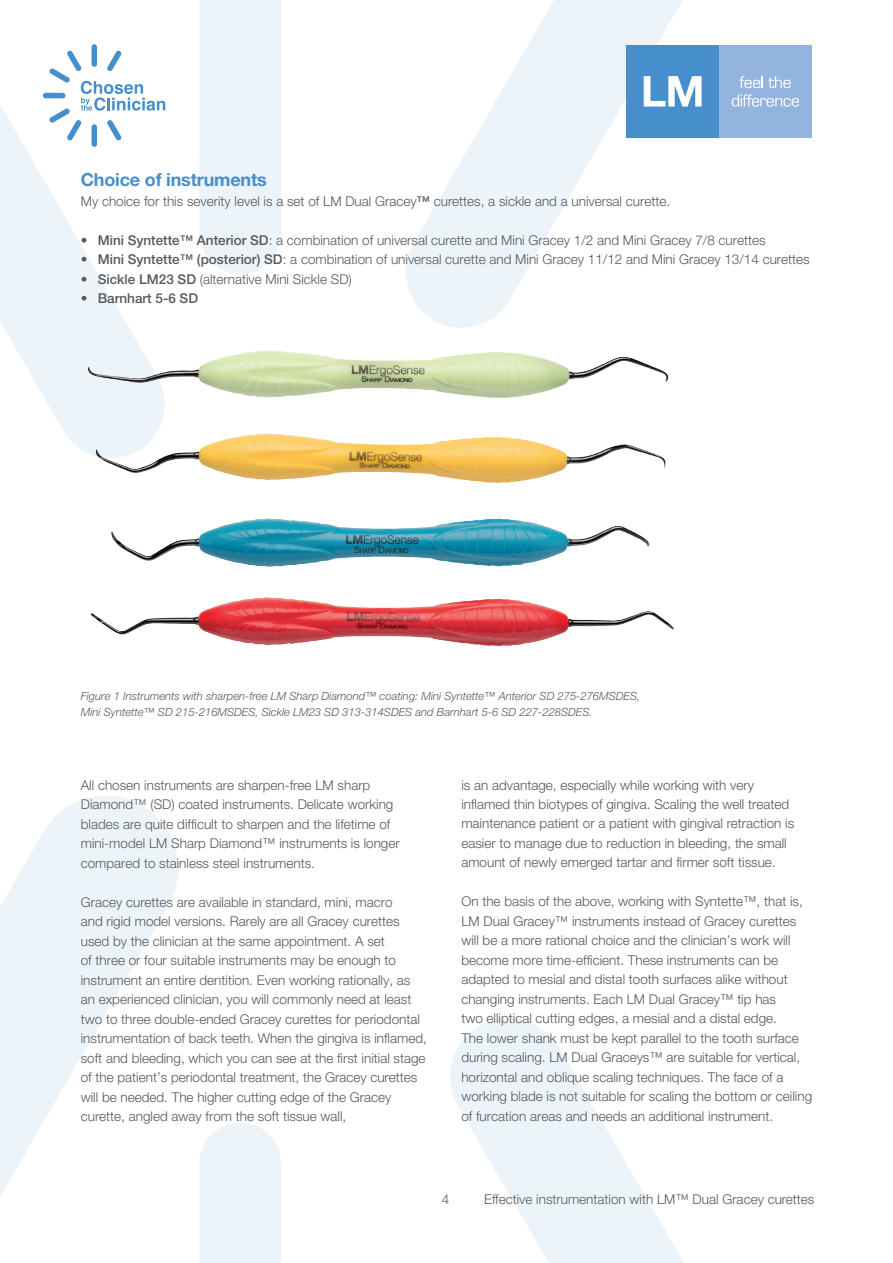
<style>
.page{position:relative;width:893px;height:1263px;background:#fff}
.page>*{position:absolute;margin:0;border:0;box-sizing:border-box;transform-origin:0 0}
.t1{font:700 18px "Helvetica Neue LT Pro";letter-spacing:-.01em;color:#468fcc}
.t2{font:300 13.5px/19.5px "Helvetica Neue LT Pro";color:#57585a}
.t3{font:500 13.5px "Helvetica Neue LT Pro";color:#57585a}
.t4{font:italic 300 11.25px/16.5px "Helvetica Neue LT Pro";color:#57585a}
.s1{font-weight:500}
</style>
<div class="page">
<div style="left:626px;top:45px;width:93px;height:93px;background:#468fcc"></div>
<div style="left:719px;top:45px;width:93px;height:93px;background:#92b4de"></div>
<svg style="left:691px;top:76px;width:11px;height:31px"></svg>
<svg style="left:732px;top:94px;width:67px;height:13px"></svg>
<svg style="left:739px;top:76px;width:52px;height:12px"></svg>
<svg style="left:406px;top:0;width:285px;height:328px"></svg>
<svg style="left:450px;top:1019px;width:234px;height:244px;fill:#ecf4fa"></svg>
<div style="left:199px;top:0;width:82px;height:274px;background:#ecf4fa"></div>
<svg style="left:0;top:92px;width:166px;height:335px"></svg>
<div style="left:199px;top:1123px;width:82px;height:140px;background:#ecf4fa"></div>
<svg style="left:0;top:796px;width:179px;height:400px;fill:#ecf4fa"></svg>
<div style="left:91px;top:44px;width:6px;height:23px;background:#468fcc;border-radius:3px"></div>
<div style="left:91px;top:124px;width:6px;height:23px;background:#468fcc;border-radius:3px"></div>
<div style="left:43px;top:93px;width:23px;height:5px;background:#468fcc;border-radius:3px"></div>
<svg style="left:49px;top:50px;width:116px;height:91px"></svg>
<img style="left:111px;top:518px;width:539px;height:49px">
<img style="left:59px;top:342px;width:610px;height:77px">
<img style="left:62px;top:405px;width:607px;height:78px">
<img style="left:90px;top:597px;width:584px;height:50px">
<h1 class="t1" style="left:81px;top:169px;width:188px">Choice of instruments</h1>
<p class="t2" style="left:81px;top:191px;width:591px">My choice for this severity level is a set of LM Dual Gracey<span class="s1">™</span> curettes, a sickle and a universal curette.</p>
<p class="t2" style="left:81px;top:230px;width:686px"><span class="s1">• Mini Syntette™ Anterior SD</span>: a combination of universal curette and Mini Gracey 1/2 and Mini Gracey 7/8 curettes</p>
<p class="t2" style="left:81px;top:250px;width:730px"><span class="s1">• Mini Syntette™ (posterior) SD</span>: a combination of universal curette and Mini Gracey 11/12 and Mini Gracey 13/14 curettes</p>
<p class="t2" style="left:81px;top:269px;width:273px"><span class="s1">• Sickle LM23 SD</span> (alternative Mini Sickle SD)</p>
<p class="t3" style="left:81px;top:290px;width:119px">• Barnhart 5-6 SD</p>
<p class="t4" style="left:81px;top:687px;width:561px">Figure 1 Instruments with sharpen-free LM Sharp Diamond™ coating: Mini Syntette™ Anterior SD 275-276MSDES,<br>Mini Syntette™ SD 215-216MSDES, Sickle LM23 SD 313-314SDES and Barnhart 5-6 SD 227-228SDES.</p>
<p class="t2" style="left:81px;top:775px;width:320px">All chosen instruments are sharpen-free LM sharp Diamond™ (SD) coated instruments. Delicate working blades are quite difficult to sharpen and the lifetime of mini-model LM Sharp Diamond™ instruments is longer compared to stainless steel instruments.</p>
<p class="t2" style="left:81px;top:892px;width:348px">Gracey curettes are available in standard, mini, macro<br>and rigid model versions. Rarely are all Gracey curettes used by the clinician at the same appointment. A set<br>of three or four suitable instruments may be enough to instrument an entire dentition. Even working rationally, as an experienced clinician, you will commonly need at least two to three double-ended Gracey curettes for periodontal instrumentation of back teeth. When the gingiva is inflamed, soft and bleeding, which you can see at the first initial stage of the patient’s periodontal treatment, the Gracey curettes will be needed. The higher cutting edge of the Gracey curette, angled away from the soft tissue wall,</p>
<p class="t2" style="left:461px;top:775px;width:334px">is an advantage, especially while working with very inflamed thin biotypes of gingiva. Scaling the well treated maintenance patient or a patient with gingival retraction is easier to manage due to reduction in bleeding, the small amount of newly emerged tartar and firmer soft tissue.</p>
<p class="t2" style="left:461px;top:892px;width:352px">On the basis of the above, working with Syntette™, that is, LM Dual Gracey™ instruments instead of Gracey curettes will be a more rational choice and the clinician’s work will become more time-efficient. These instruments can be adapted to mesial and distal tooth surfaces alike without changing instruments. Each LM Dual Gracey™ tip has<br>two elliptical cutting edges, a mesial and a distal edge.<br>The lower shank must be kept parallel to the tooth surface during scaling. LM Dual Graceys™ are suitable for vertical, horizontal and oblique scaling techniques. The face of a working blade is not suitable for scaling the bottom or ceiling of furcation areas and needs an additional instrument.</p>
<p class="t2" style="left:442px;top:1189px;width:9px">4</p>
<p class="t2" style="left:484px;top:1189px;width:332px">Effective instrumentation with LM™ Dual Gracey curettes</p>
</div>
